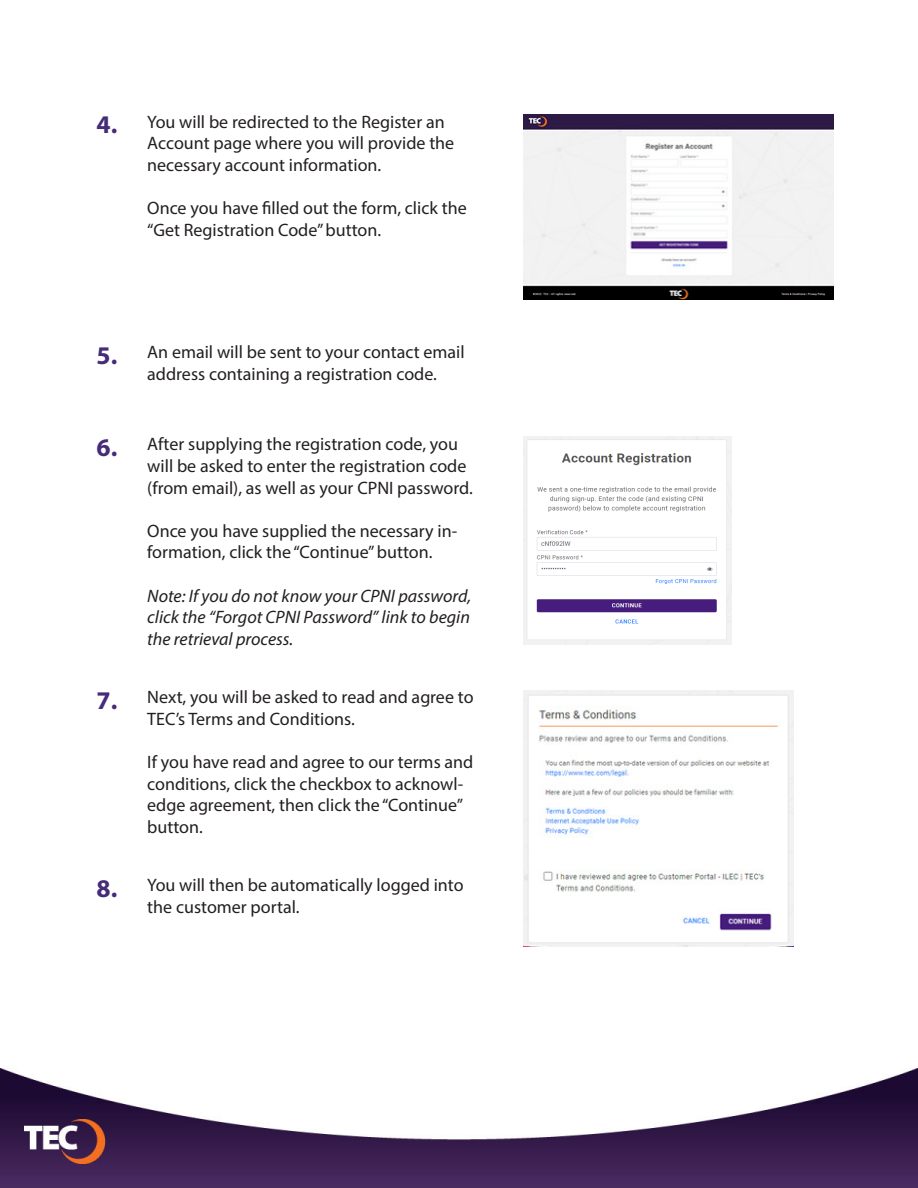
<style>
.page{position:relative;width:918px;height:1188px;background:#fff}
.page>*{position:absolute;margin:0;border:0;box-sizing:border-box;transform-origin:0 0}
.Number{font:700 25.5px "Myriad Pro";color:#462b79}
.t1{font:18px/21.6px "Myriad Pro";color:#231f20}
.t2{font:italic 18px/21.6px "Myriad Pro";color:#231f20;text-align:justify}
</style>
<div class="page">
<img style="left:0;top:1068px;width:918px;height:120px">
<img style="left:524px;top:114px;width:310px;height:185px">
<img style="left:523px;top:437px;width:208px;height:208px">
<img style="left:524px;top:690px;width:269px;height:257px">
<p class="Number" style="left:97px;top:108px;width:22px">4.</p>
<p class="t1" style="left:147px;top:110px;width:309px">You will be redirected to the Register an<br>Account page where you will provide the necessary account information.</p>
<p class="t1" style="left:147px;top:197px;width:321px">Once you have filled out the form, click the “Get Registration Code” button.</p>
<p class="Number" style="left:97px;top:338px;width:22px">5.</p>
<p class="t1" style="left:147px;top:341px;width:319px">An email will be sent to your contact email address containing a registration code.</p>
<p class="Number" style="left:97px;top:431px;width:22px">6.</p>
<p class="t1" style="left:147px;top:433px;width:327px">After supplying the registration code, you will be asked to enter the registration code (from email), as well as your CPNI password.</p>
<p class="t1" style="left:147px;top:520px;width:311px">Once you have supplied the necessary in&shy;formation, click the “Continue” button.</p>
<p class="t2" style="left:147px;top:585px;width:325px">Note: If you do not know your CPNI password, click the “Forgot CPNI Password” link to begin the retrieval process.</p>
<p class="Number" style="left:97px;top:684px;width:22px">7.</p>
<p class="t1" style="left:147px;top:686px;width:328px">Next, you will be asked to read and agree to<br>TEC’s Terms and Conditions.</p>
<p class="t1" style="left:147px;top:751px;width:328px">If you have read and agree to our terms and conditions, click the checkbox to acknowl&shy;edge agreement, then click the “Continue” button.</p>
<p class="Number" style="left:97px;top:872px;width:22px">8.</p>
<p class="t1" style="left:147px;top:874px;width:318px">You will then be automatically logged into the customer portal.</p>
</div>
